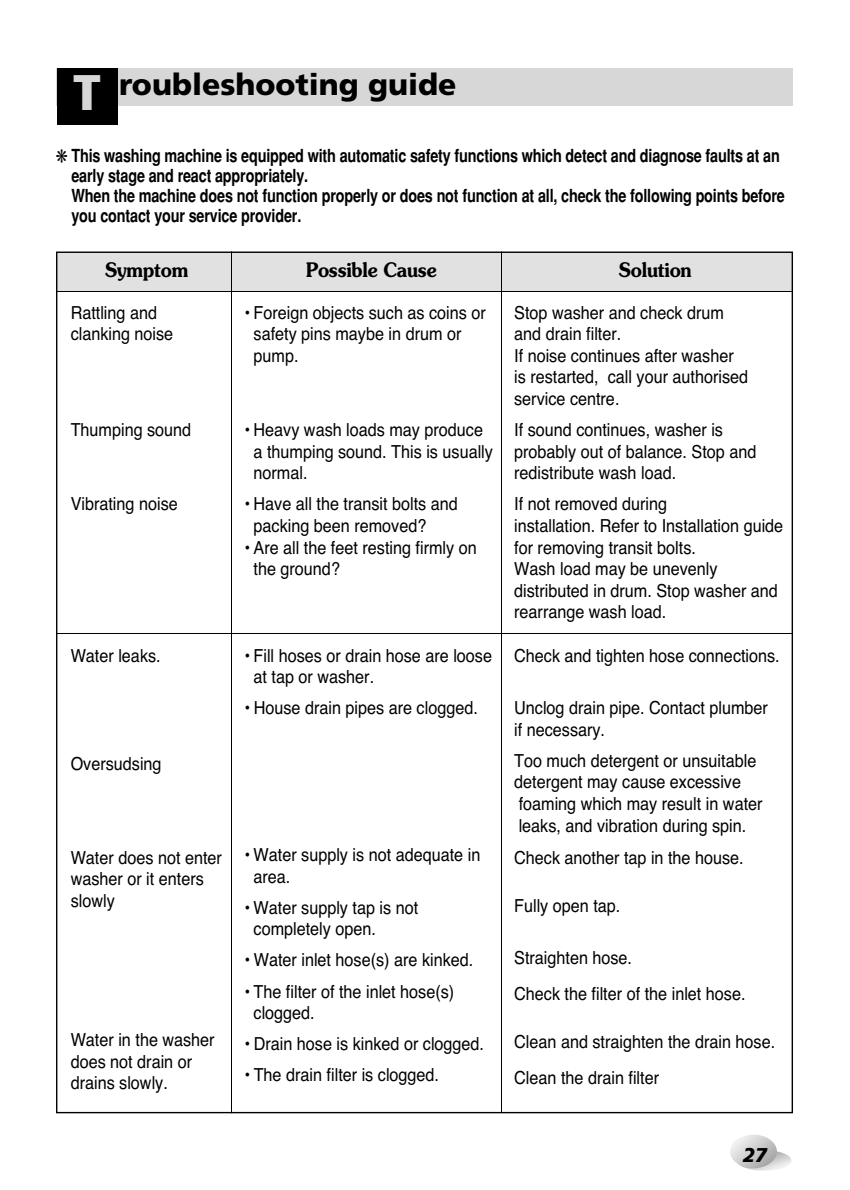
<style>
.page{position:relative;width:850px;height:1190px;background:#fff}
.page>*{position:absolute;margin:0;border:0;box-sizing:border-box;transform-origin:0 0}
.t1{font:900 50px "Frutiger";color:#d7d7d7}
.t2{font:900 30px "Frutiger";color:#000}
.t3{font:600 20px "Souvenir";letter-spacing:-.015em;color:#000;scale:.9 1}
.t4{font:italic 900 20px "Frutiger";color:#000}
.t5{font:18px/21.6px "Helvetica";color:#000;scale:.9 1}
.t6{font:700 18px/20px "Helvetica";letter-spacing:-.01em;color:#000;scale:.8 1}
</style>
<div class="page">
<svg style="left:737px;top:1150px;width:55px;height:21px"></svg>
<svg style="left:730px;top:1135px;width:47px;height:33px"></svg>
<div style="left:56px;top:68px;width:736px;height:37px;background:#d7d7d7"></div>
<div style="left:57px;top:252px;width:736px;height:40px;background:#e1e1e1"></div>
<hr style="left:56px;top:291px;width:737px;height:1px;background:#000">
<hr style="left:56px;top:633px;width:737px;height:1px;background:#000">
<hr style="left:231px;top:252px;width:1px;height:861px;background:#000">
<hr style="left:501px;top:252px;width:1px;height:860px;background:#000">
<div style="left:57px;top:68px;width:60px;height:57px;background:#000"></div>
<h1 class="t1" style="left:73px;top:72px;width:29px">T</h1>
<h2 class="t2" style="left:119px;top:72px;width:339px">roubleshooting guide</h2>
<p class="t6" style="left:71px;top:148px;width:893px;text-indent:-15px">❋ This washing machine is equipped with automatic safety functions which detect and diagnose faults at an early stage and react appropriately.<br>When the machine does not function properly or does not function at all, check the following points before you contact your service provider.</p>
<p class="t3" style="left:105px;top:261px;width:94px">Symptom</p>
<p class="t3" style="left:306px;top:261px;width:147px">Possible Cause</p>
<p class="t3" style="left:619px;top:261px;width:82px">Solution</p>
<p class="t5" style="left:71px;top:303px;width:116px">Rattling and clanking noise</p>
<p class="t5" style="left:514px;top:303px;width:261px">Stop washer and check drum and drain filter.<br>If noise continues after washer is restarted, call your authorised service centre.</p>
<p class="t5" style="left:514px;top:421px;width:271px">If sound continues, washer is probably out of balance. Stop and redistribute wash load.</p>
<p class="t5" style="left:514px;top:495px;width:300px">If not removed during<br>installation. Refer to Installation guide for removing transit bolts.<br>Wash load may be unevenly distributed in drum. Stop washer and rearrange wash load.</p>
<p class="t5" style="left:514px;top:646px;width:297px">Check and tighten hose connections.</p>
<p class="t5" style="left:514px;top:699px;width:283px">Unclog drain pipe. Contact plumber if necessary.</p>
<p class="t5" style="left:514px;top:751px;width:277px">Too much detergent or unsuitable detergent may cause excessive foaming which may result in water leaks, and vibration during spin.</p>
<p class="t5" style="left:514px;top:848px;width:257px">Check another tap in the house.</p>
<p class="t5" style="left:514px;top:896px;width:120px">Fully open tap.</p>
<p class="t5" style="left:514px;top:942px;width:259px;line-height:36px">Straighten hose.<br>Check the filter of the inlet hose.</p>
<p class="t5" style="left:514px;top:1026px;width:292px;line-height:35px">Clean and straighten the drain hose.<br>Clean the drain filter</p>
<p class="t5" style="left:254px;top:303px;width:260px;text-indent:-10px">• Foreign objects such as coins or safety pins maybe in drum or pump.</p>
<p class="t5" style="left:71px;top:421px;width:136px">Thumping sound</p>
<p class="t5" style="left:254px;top:421px;width:267px;text-indent:-10px">• Heavy wash loads may produce a thumping sound. This is usually normal.</p>
<p class="t5" style="left:254px;top:495px;width:228px;text-indent:-10px">• Have all the transit bolts and packing been removed?</p>
<p class="t5" style="left:254px;top:538px;width:250px;text-indent:-10px">• Are all the feet resting firmly on the ground?</p>
<p class="t5" style="left:71px;top:495px;width:121px">Vibrating noise</p>
<p class="t5" style="left:254px;top:646px;width:266px;text-indent:-10px">• Fill hoses or drain hose are loose at tap or washer.</p>
<p class="t5" style="left:244px;top:699px;width:262px">• House drain pipes are clogged.</p>
<p class="t5" style="left:71px;top:646px;width:102px">Water leaks.</p>
<p class="t5" style="left:71px;top:754px;width:103px">Oversudsing</p>
<p class="t5" style="left:254px;top:846px;width:254px;text-indent:-10px">• Water supply is not adequate in area.</p>
<p class="t5" style="left:254px;top:898px;width:184px;text-indent:-10px">• Water supply tap is not completely open.</p>
<p class="t5" style="left:244px;top:951px;width:257px">• Water inlet hose(s) are kinked.</p>
<p class="t5" style="left:254px;top:982px;width:225px;text-indent:-10px">• The filter of the inlet hose(s) clogged.</p>
<p class="t5" style="left:244px;top:1035px;width:269px">• Drain hose is kinked or clogged.</p>
<p class="t5" style="left:244px;top:1066px;width:219px">• The drain filter is clogged.</p>
<p class="t5" style="left:71px;top:848px;width:170px">Water does not enter washer or it enters slowly</p>
<p class="t5" style="left:71px;top:1031px;width:162px">Water in the washer does not drain or drains slowly.</p>
<p class="t4" style="left:743px;top:1147px;width:26px">27</p>
</div>
